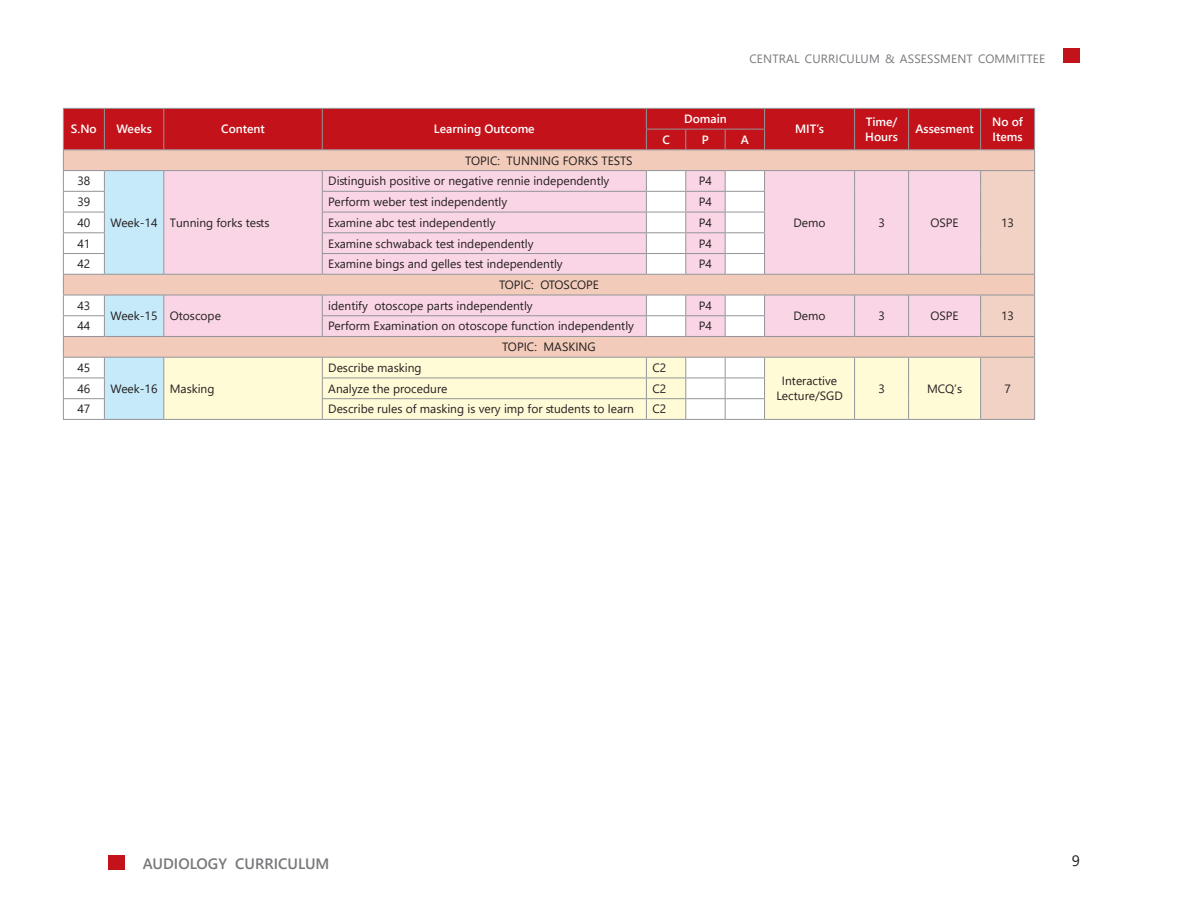
<style>
.page{position:relative;width:1188px;height:918px;background:#fff}
.page>*{position:absolute;margin:0;border:0;box-sizing:border-box;transform-origin:0 0}
.t1{font:600 15px "Segoe UI";color:#76787b}
.t2{font:15px "Segoe UI";color:#231f20}
.Table_Body_Left{font:12px "Segoe UI";color:#231f20}
.Table_Heading_SemiBo{font:600 12px/14.4px "Segoe UI";color:#fff}
.Table_Body_Center{font:12px "Segoe UI";color:#231f20}
.t3{font:12px "Segoe UI";letter-spacing:.015em;color:#76787b}
</style>
<div class="page">
<div style="left:1064px;top:49px;width:16px;height:14px;background:#c4121a"></div>
<div style="left:108px;top:855px;width:16px;height:14px;background:#c4121a"></div>
<svg style="left:63px;top:108px;width:972px;height:311px;background:#ecc0bf"></svg>
<hr style="left:63px;top:419px;width:41px;height:1px;background:#939598">
<hr style="left:104px;top:419px;width:60px;height:1px;background:#939598">
<hr style="left:164px;top:419px;width:158px;height:1px;background:#939598">
<hr style="left:322px;top:419px;width:324px;height:1px;background:#939598">
<hr style="left:646px;top:419px;width:40px;height:1px;background:#939598">
<hr style="left:686px;top:419px;width:39px;height:1px;background:#939598">
<hr style="left:725px;top:419px;width:40px;height:1px;background:#939598">
<hr style="left:765px;top:419px;width:90px;height:1px;background:#939598">
<hr style="left:855px;top:419px;width:54px;height:1px;background:#939598">
<hr style="left:909px;top:419px;width:72px;height:1px;background:#939598">
<hr style="left:981px;top:419px;width:54px;height:1px;background:#939598">
<p class="Table_Heading_SemiBo" style="left:71px;top:121px;width:27px">S.No</p>
<p class="Table_Heading_SemiBo" style="left:116px;top:121px;width:37px">Weeks</p>
<p class="Table_Heading_SemiBo" style="left:221px;top:121px;width:45px">Content</p>
<p class="Table_Heading_SemiBo" style="left:434px;top:121px;width:102px">Learning Outcome</p>
<p class="Table_Body_Left" style="left:465px;top:149px;width:169px">TOPIC: TUNNING FORKS TESTS</p>
<p class="t3" style="left:749px;top:47px;width:297px">CENTRAL CURRICULUM &amp; ASSESSMENT COMMITTEE</p>
<p class="Table_Heading_SemiBo" style="left:684px;top:111px;width:44px">Domain</p>
<p class="Table_Heading_SemiBo" style="left:992px;top:114px;width:32px">No of</p>
<p class="Table_Heading_SemiBo" style="left:795px;top:121px;width:30px">MIT’s</p>
<p class="Table_Heading_SemiBo" style="left:865px;top:114px;width:34px">Time/<br>Hours</p>
<p class="Table_Heading_SemiBo" style="left:915px;top:121px;width:60px">Assesment</p>
<p class="Table_Heading_SemiBo" style="left:662px;top:131px;width:9px">C</p>
<p class="Table_Heading_SemiBo" style="left:702px;top:131px;width:9px">P</p>
<p class="Table_Heading_SemiBo" style="left:741px;top:131px;width:10px">A</p>
<p class="Table_Heading_SemiBo" style="left:993px;top:128px;width:31px">Items</p>
<p class="Table_Body_Left" style="left:77px;top:170px;width:14px">38</p>
<p class="Table_Body_Left" style="left:328px;top:170px;width:283px">Distinguish positive or negative rennie independently</p>
<p class="Table_Body_Left" style="left:699px;top:170px;width:15px">P4</p>
<p class="Table_Body_Left" style="left:77px;top:190px;width:14px">39</p>
<p class="Table_Body_Left" style="left:328px;top:190px;width:181px">Perform weber test independently</p>
<p class="Table_Body_Left" style="left:699px;top:190px;width:15px">P4</p>
<p class="Table_Body_Left" style="left:77px;top:211px;width:14px">40</p>
<p class="Table_Body_Left" style="left:328px;top:211px;width:169px">Examine abc test independently</p>
<p class="Table_Body_Left" style="left:699px;top:211px;width:15px">P4</p>
<p class="Table_Body_Left" style="left:77px;top:232px;width:14px">41</p>
<p class="Table_Body_Left" style="left:328px;top:232px;width:207px">Examine schwaback test independently</p>
<p class="Table_Body_Left" style="left:699px;top:232px;width:15px">P4</p>
<p class="Table_Body_Left" style="left:77px;top:253px;width:14px">42</p>
<p class="Table_Body_Left" style="left:328px;top:253px;width:236px">Examine bings and gelles test independently</p>
<p class="Table_Body_Left" style="left:699px;top:253px;width:15px">P4</p>
<p class="Table_Body_Left" style="left:499px;top:273px;width:101px">TOPIC: OTOSCOPE</p>
<p class="Table_Body_Left" style="left:77px;top:294px;width:14px">43</p>
<p class="Table_Body_Center" style="left:111px;top:305px;width:48px">Week-15</p>
<p class="Table_Body_Left" style="left:170px;top:305px;width:53px">Otoscope</p>
<p class="Table_Body_Center" style="left:111px;top:211px;width:48px">Week-14</p>
<p class="Table_Body_Left" style="left:170px;top:211px;width:101px">Tunning forks tests</p>
<p class="Table_Body_Center" style="left:794px;top:211px;width:34px">Demo</p>
<p class="Table_Body_Left" style="left:878px;top:211px;width:8px">3</p>
<p class="Table_Body_Left" style="left:930px;top:211px;width:30px">OSPE</p>
<p class="Table_Body_Left" style="left:1001px;top:211px;width:14px">13</p>
<p class="Table_Body_Left" style="left:328px;top:294px;width:206px">identify otoscope parts independently</p>
<p class="Table_Body_Left" style="left:699px;top:294px;width:15px">P4</p>
<p class="Table_Body_Center" style="left:794px;top:305px;width:34px">Demo</p>
<p class="Table_Body_Left" style="left:878px;top:305px;width:8px">3</p>
<p class="Table_Body_Left" style="left:930px;top:305px;width:30px">OSPE</p>
<p class="Table_Body_Left" style="left:1001px;top:305px;width:14px">13</p>
<p class="Table_Body_Left" style="left:77px;top:315px;width:14px">44</p>
<p class="Table_Body_Left" style="left:328px;top:315px;width:307px">Perform Examination on otoscope function independently</p>
<p class="Table_Body_Left" style="left:699px;top:315px;width:15px">P4</p>
<p class="Table_Body_Left" style="left:502px;top:336px;width:95px">TOPIC: MASKING</p>
<p class="Table_Body_Left" style="left:77px;top:356px;width:14px">45</p>
<p class="Table_Body_Center" style="left:111px;top:377px;width:48px">Week-16</p>
<p class="Table_Body_Left" style="left:170px;top:377px;width:46px">Masking</p>
<p class="Table_Body_Left" style="left:328px;top:356px;width:95px">Describe masking</p>
<p class="Table_Body_Left" style="left:652px;top:356px;width:15px">C2</p>
<p class="Table_Body_Center" style="left:782px;top:370px;width:57px">Interactive</p>
<p class="Table_Body_Center" style="left:776px;top:384px;width:68px">Lecture/SGD</p>
<p class="Table_Body_Left" style="left:77px;top:377px;width:14px">46</p>
<p class="Table_Body_Left" style="left:328px;top:377px;width:121px">Analyze the procedure</p>
<p class="Table_Body_Left" style="left:652px;top:377px;width:15px">C2</p>
<p class="Table_Body_Left" style="left:878px;top:377px;width:8px">3</p>
<p class="Table_Body_Center" style="left:927px;top:377px;width:37px">MCQ’s</p>
<p class="Table_Body_Left" style="left:1004px;top:377px;width:8px">7</p>
<p class="Table_Body_Left" style="left:77px;top:398px;width:14px">47</p>
<p class="Table_Body_Left" style="left:328px;top:398px;width:307px">Describe rules of masking is very imp for students to learn</p>
<p class="Table_Body_Left" style="left:652px;top:398px;width:15px">C2</p>
<p class="t1" style="left:143px;top:850px;width:188px">AUDIOLOGY CURRICULUM</p>
<p class="t2" style="left:1072px;top:846px;width:10px">9</p>
</div>
